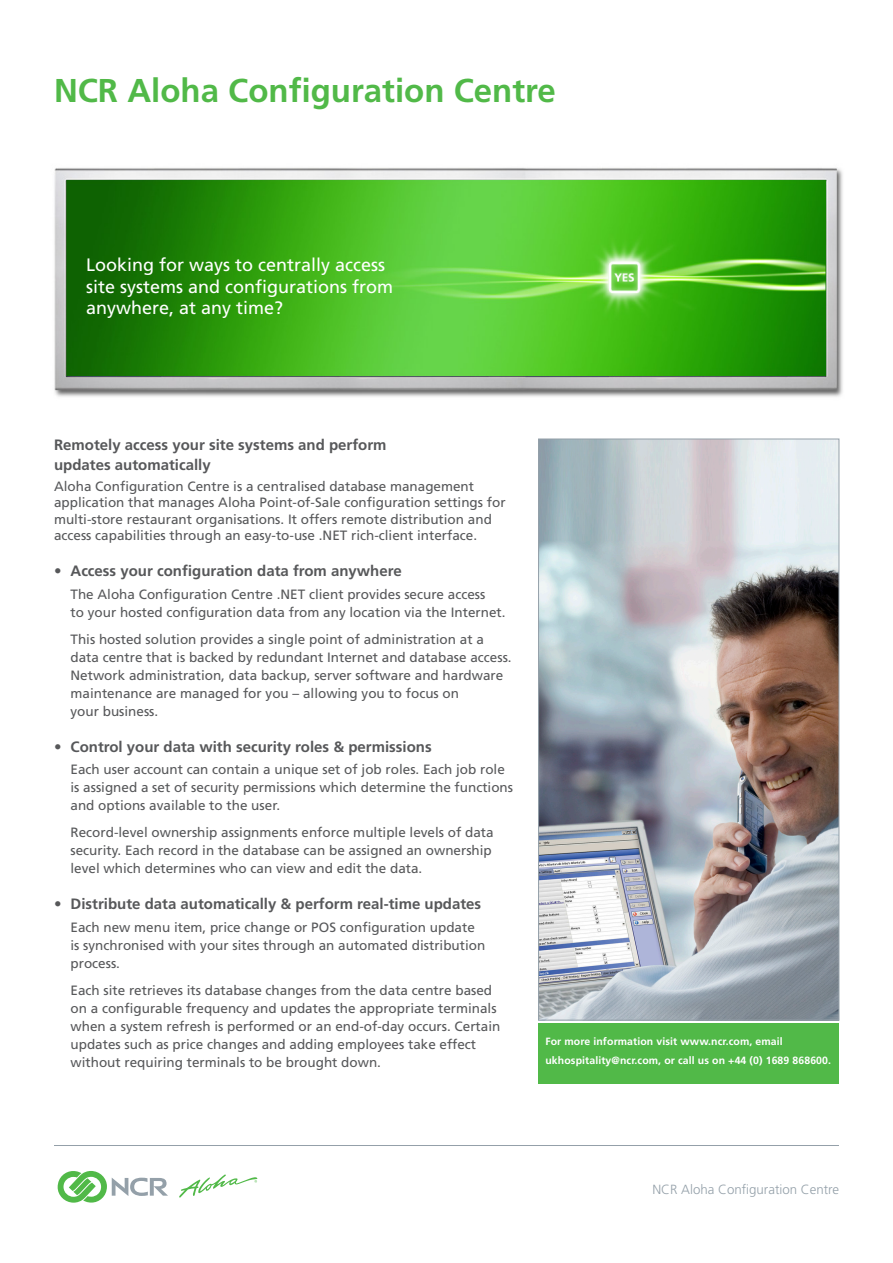
<style>
.page{position:relative;width:893px;height:1263px;background:#fff}
.page>*{position:absolute;margin:0;border:0;box-sizing:border-box;transform-origin:0 0}
.Front_Product_Name{font:700 33px "Frutiger LT Std";color:#51b948}
.Front_Headline_Quest{font:18px/21.6px "Frutiger LT Std";color:#fff}
.Front_Bullet_Head{font:700 15px "Frutiger LT Std";color:#57585a}
.Front_Body_Subhead{font:700 15px/19.5px "Frutiger LT Std";color:#57585a}
.Front_Bullet_Text{font:13.5px/18px "Frutiger LT Std";color:#57585a}
.Front_Body_Text{font:13.5px/16.5px "Frutiger LT Std";color:#57585a}
.Footer_Product_Name{font:300 13.35px "Frutiger LT Std";color:#94a0a9}
.Front_Call_to_Action{font:700 10.5px/19.5px "Frutiger LT Std";letter-spacing:.01em;color:#fff}
</style>
<div class="page">
<img style="left:540px;top:441px;width:297px;height:577px">
<div style="left:538px;top:439px;width:301px;height:581px;border:1px solid #94a0a9"></div>
<hr style="left:54px;top:1145px;width:785px;height:1px;background:#94a0a9">
<div style="left:539px;top:1023px;width:300px;height:61px;background:#51b948"></div>
<img style="left:54px;top:167px;width:789px;height:230px">
<svg style="left:58px;top:1171px;width:110px;height:31px"></svg>
<svg style="left:179px;top:1174px;width:78px;height:23px"></svg>
<p class="Front_Product_Name" style="left:54px;top:72px;width:503px">NCR Aloha Configuration Centre</p>
<p class="Front_Headline_Quest" style="left:86px;top:254px;width:309px">Looking for ways to centrally access site systems and configurations from anywhere, at any time?</p>
<p class="Front_Body_Subhead" style="left:54px;top:435px;width:334px">Remotely access your site systems and perform updates automatically</p>
<p class="Front_Body_Text" style="left:54px;top:478px;width:453px">Aloha Configuration Centre is a centralised database management application that manages Aloha Point-of-Sale configuration settings for multi-store restaurant organisations. It offers remote distribution and access capabilities through an easy-to-use .NET rich-client interface.</p>
<p class="Front_Bullet_Head" style="left:54px;top:562px;width:349px">• Access your configuration data from anywhere</p>
<p class="Front_Bullet_Text" style="left:70px;top:585px;width:437px">The Aloha Configuration Centre .NET client provides secure access<br>to your hosted configuration data from any location via the Internet.</p>
<p class="Front_Bullet_Text" style="left:70px;top:630px;width:443px">This hosted solution provides a single point of administration at a data centre that is backed by redundant Internet and database access.<br>Network administration, data backup, server software and hardware maintenance are managed for you – allowing you to focus on<br>your business.</p>
<p class="Front_Bullet_Head" style="left:54px;top:738px;width:379px">• Control your data with security roles &amp; permissions</p>
<p class="Front_Bullet_Text" style="left:70px;top:761px;width:444px">Each user account can contain a unique set of job roles. Each job role is assigned a set of security permissions which determine the functions and options available to the user.</p>
<p class="Front_Bullet_Text" style="left:70px;top:824px;width:425px">Record-level ownership assignments enforce multiple levels of data security. Each record in the database can be assigned an ownership level which determines who can view and edit the data.</p>
<p class="Front_Bullet_Head" style="left:54px;top:895px;width:429px">• Distribute data automatically &amp; perform real-time updates</p>
<p class="Front_Bullet_Text" style="left:70px;top:918px;width:416px">Each new menu item, price change or POS configuration update is synchronised with your sites through an automated distribution process.</p>
<p class="Front_Bullet_Text" style="left:70px;top:981px;width:431px">Each site retrieves its database changes from the data centre based on a configurable frequency and updates the appropriate terminals when a system refresh is performed or an end-of-day occurs. Certain updates such as price changes and adding employees take effect without requiring terminals to be brought down.</p>
<p class="Front_Call_to_Action" style="left:545px;top:1031px;width:287px">For more information visit www.ncr.com, email ukhospitality@ncr.com, or call us on +44 (0) 1689 868600.</p>
<p class="Footer_Product_Name" style="left:652px;top:1182px;width:188px">NCR Aloha Configuration Centre</p>
</div>
